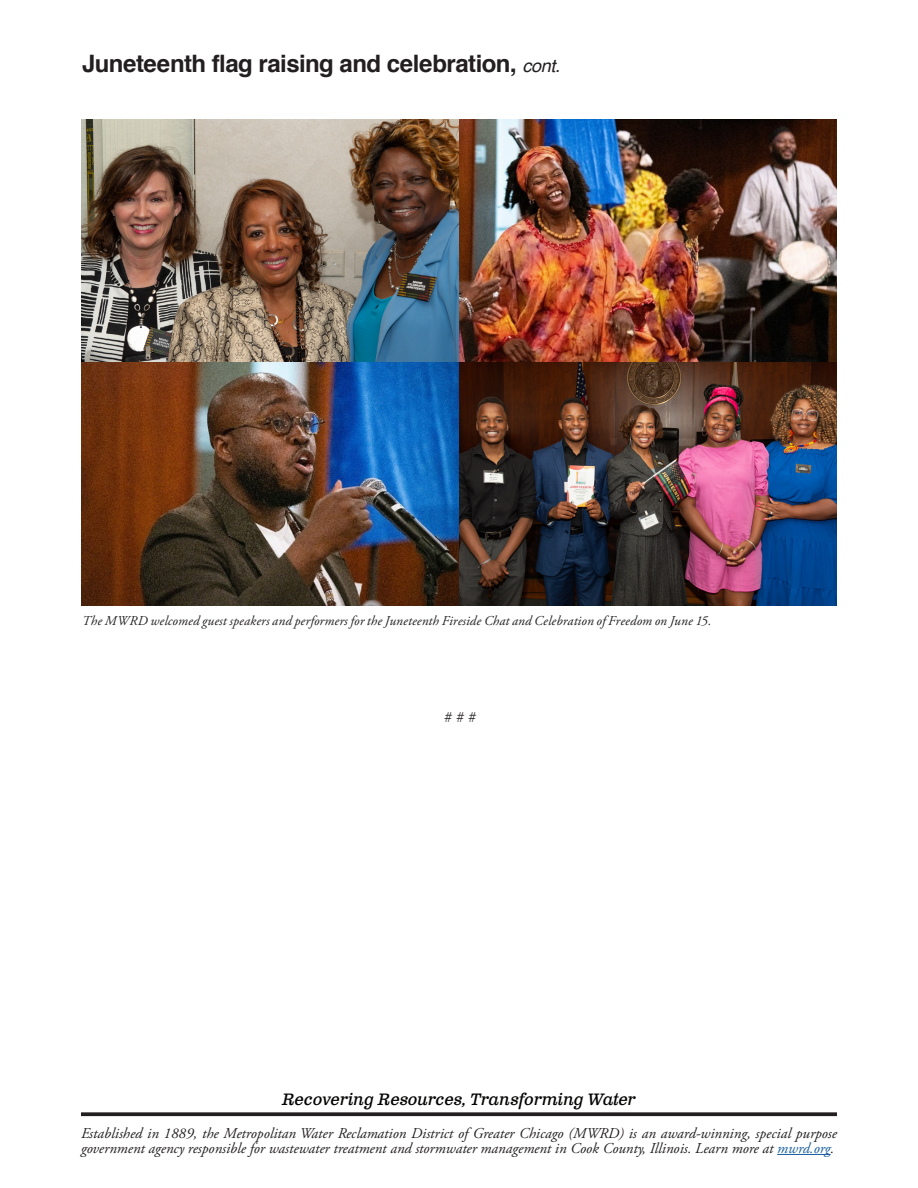
<style>
.page{position:relative;width:918px;height:1188px;background:#fff}
.page>*{position:absolute;margin:0;border:0;box-sizing:border-box;transform-origin:0 0}
.continued_headline{font:700 24px "Helvetica";letter-spacing:-.02em;color:#231f20}
.Paragraph_Style_9{font:italic 16.5px "Clarendon Text Pro";letter-spacing:-.005em;color:#040503}
.text{font:15.75px "Adobe Garamond Pro";color:#231f20}
.t1{font:italic 15px/15px "Adobe Garamond Pro";color:#231f20}
.t2{font:italic 13.5px "Adobe Garamond Pro";letter-spacing:.01em;color:#231f20}
.s1{font-weight:400;font-style:italic;font-size:18px}
.s2{color:#175d9e}
</style>
<div class="page">
<hr style="left:777px;top:1154px;width:54px;height:1px;background:#175d9e">
<svg style="left:81px;top:1112px;width:756px;height:4px;background:#363233"></svg>
<img style="left:81px;top:119px;width:756px;height:486px">
<p class="continued_headline" style="left:82px;top:44px;width:479px">Juneteenth flag raising and celebration, <span class="s1">cont.</span></p>
<p class="t2" style="left:82px;top:613px;width:631px">The MWRD welcomed guest speakers and performers for the Juneteenth Fireside Chat and Celebration of Freedom on June 15.</p>
<p class="text" style="left:444px;top:708px;width:34px"># # #</p>
<p class="Paragraph_Style_9" style="left:282px;top:1089px;width:355px">Recovering Resources, Transforming Water</p>
<p class="t1" style="left:81px;top:1126px;width:758px">Established in 1889, the Metropolitan Water Reclamation District of Greater Chicago (MWRD) is an award-winning, special purpose government agency responsible for wastewater treatment and stormwater management in Cook County, Illinois. Learn more at <span class="s2">mwrd.org</span>.</p>
</div>
